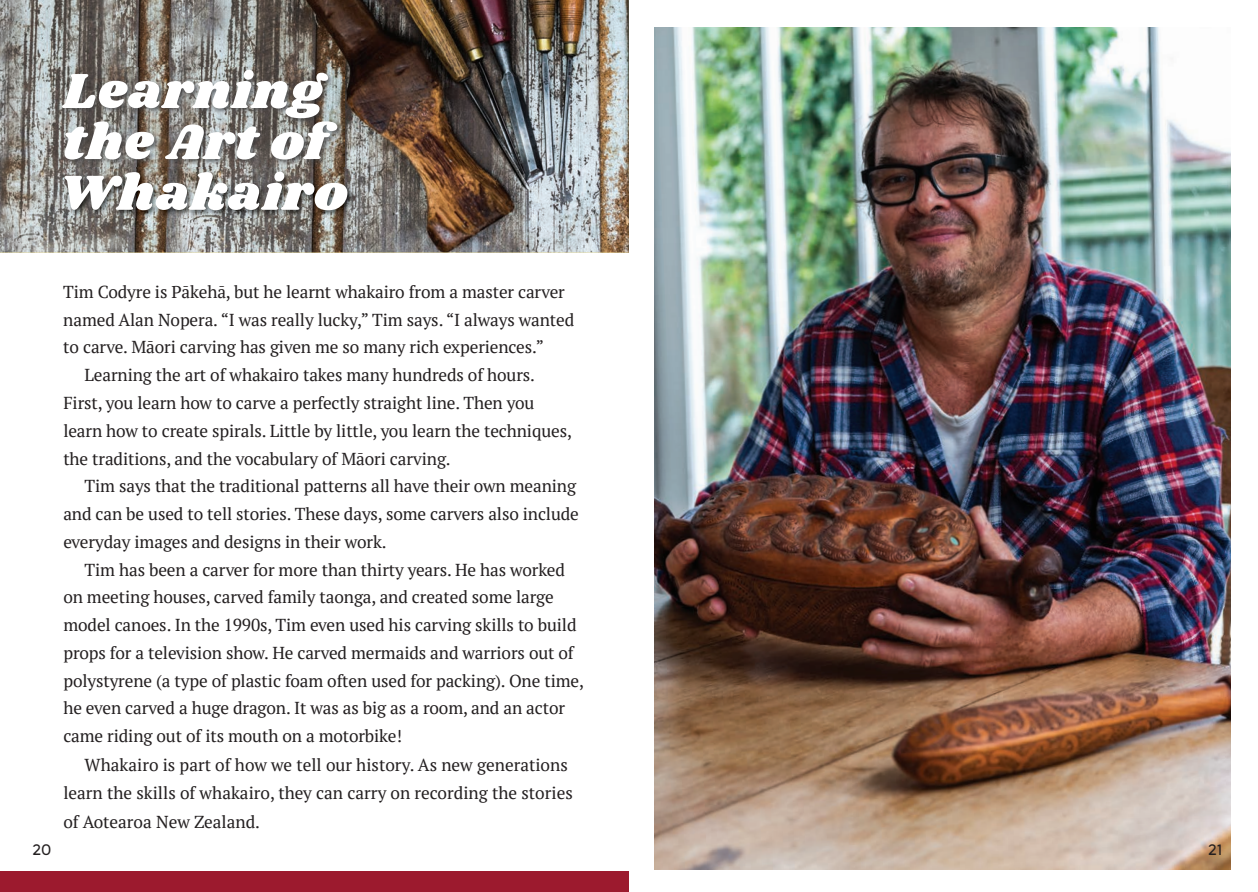
<style>
.page{position:relative;width:1258px;height:892px;background:#fff}
.page>*{position:absolute;margin:0;border:0;box-sizing:border-box;transform-origin:0 0}
.t1{font:51px/51px "Shrikhand";letter-spacing:.03em;color:#fff}
.t2{font:17.25px "PT Serif";letter-spacing:-.005em;color:#231f20}
.t3{font:15px "Aronui";color:#231f20}
</style>
<div class="page">
<img style="left:0;top:0;width:629px;height:252px">
<img style="left:60px;top:68px;width:284px;height:98px">
<div style="left:0;top:870px;width:629px;height:22px;background:#9c1a2e"></div>
<img style="left:62px;top:169px;width:292px;height:48px">
<img style="left:654px;top:27px;width:577px;height:842px">
<h1 class="t1" style="left:63px;top:67px;width:265px">Learning the Art of</h1>
<h1 class="t1" style="left:58px;top:169px;width:291px">Whakairo</h1>
<p class="t2" style="left:63px;top:280px;width:503px">Tim Codyre is Pākehā, but he learnt whakairo from a master carver</p>
<p class="t2" style="left:63px;top:308px;width:513px">named Alan Nopera. “I was really lucky,” Tim says. “I always wanted</p>
<p class="t2" style="left:63px;top:336px;width:482px">to carve. Māori carving has given me so many rich experiences.”</p>
<p class="t2" style="left:85px;top:363px;width:452px">Learning the art of whakairo takes many hundreds of hours.</p>
<p class="t2" style="left:63px;top:391px;width:473px">First, you learn how to carve a perfectly straight line. Then you</p>
<p class="t2" style="left:63px;top:419px;width:510px">learn how to create spirals. Little by little, you learn the techniques,</p>
<p class="t2" style="left:63px;top:447px;width:389px">the traditions, and the vocabulary of Māori carving.</p>
<p class="t2" style="left:85px;top:474px;width:493px">Tim says that the traditional patterns all have their own meaning</p>
<p class="t2" style="left:63px;top:502px;width:517px">and can be used to tell stories. These days, some carvers also include</p>
<p class="t2" style="left:63px;top:530px;width:325px">everyday images and designs in their work.</p>
<p class="t2" style="left:85px;top:558px;width:482px">Tim has been a carver for more than thirty years. He has worked</p>
<p class="t2" style="left:63px;top:586px;width:492px">on meeting houses, carved family taonga, and created some large</p>
<p class="t2" style="left:63px;top:613px;width:515px">model canoes. In the 1990s, Tim even used his carving skills to build</p>
<p class="t2" style="left:63px;top:641px;width:512px">props for a television show. He carved mermaids and warriors out of</p>
<p class="t2" style="left:63px;top:669px;width:522px">polystyrene (a type of plastic foam often used for packing). One time,</p>
<p class="t2" style="left:63px;top:697px;width:503px">he even carved a huge dragon. It was as big as a room, and an actor</p>
<p class="t2" style="left:63px;top:724px;width:340px">came riding out of its mouth on a motorbike!</p>
<p class="t2" style="left:85px;top:753px;width:485px">Whakairo is part of how we tell our history. As new generations</p>
<p class="t2" style="left:63px;top:781px;width:511px">learn the skills of whakairo, they can carry on recording the stories</p>
<p class="t2" style="left:63px;top:810px;width:198px">of Aotearoa New Zealand.</p>
<p class="t3" style="left:33px;top:844px;width:21px">20</p>
<p class="t3" style="left:1208px;top:844px;width:16px">21</p>
</div>
